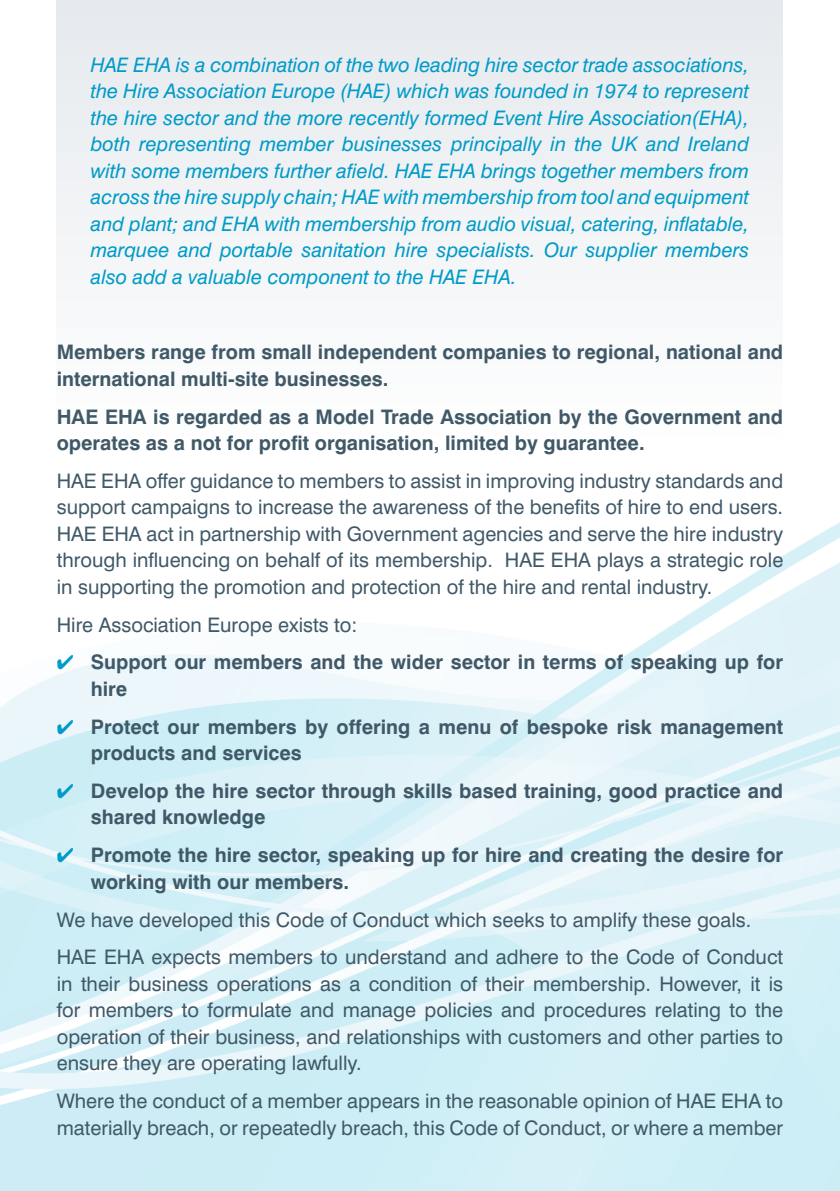
<style>
.page{position:relative;width:840px;height:1191px;background:#fff}
.page>*{position:absolute;margin:0;border:0;box-sizing:border-box;transform-origin:0 0}
.t1{font:20px/26.4px "Swiss 721 BT";color:#405968;text-align:justify}
.t2{font:italic 20px/26.4px "Swiss 721 BT";color:#009bc8;text-align:justify}
.t3{font:700 20px/26.4px "Swiss 721 BT";color:#405968}
.s1{color:#009bc8}
</style>
<div class="page">
<div style="left:57px;top:0;width:725px;height:437px;background:#e6eaee"></div>
<img style="left:0;top:223px;width:839px;height:968px">
<p class="t2" style="left:91px;top:51px;width:659px">HAE EHA is a combination of the two leading hire sector trade associations, the Hire Association Europe (HAE) which was founded in 1974 to represent the hire sector and the more recently formed Event Hire Association(EHA), both representing member businesses principally in the UK and Ireland with some members further afield. HAE EHA brings together members from across the hire supply chain; HAE with membership from tool and equipment and plant; and EHA with membership from audio visual, catering, inflatable, marquee and portable sanitation hire specialists. Our supplier members also add a valuable component to the HAE EHA.</p>
<p class="t3" style="left:57px;top:339px;width:727px">Members range from small independent companies to regional, national and international multi-site businesses.</p>
<p class="t3" style="left:57px;top:403px;width:727px">HAE EHA is regarded as a Model Trade Association by the Government and operates as a not for profit organisation, limited by guarantee.</p>
<p class="t1" style="left:57px;top:467px;width:727px">HAE EHA offer guidance to members to assist in improving industry standards and support campaigns to increase the awareness of the benefits of hire to end users.<br>HAE EHA act in partnership with Government agencies and serve the hire industry through influencing on behalf of its membership. HAE EHA plays a strategic role in supporting the promotion and protection of the hire and rental industry.</p>
<p class="t1" style="left:57px;top:611px;width:302px">Hire Association Europe exists to:</p>
<p class="t3" style="left:91px;top:649px;width:693px;text-indent:-34px"><span class="s1">✔</span> Support our members and the wider sector in terms of speaking up for hire</p>
<p class="t3" style="left:91px;top:713px;width:693px;text-indent:-34px"><span class="s1">✔</span> Protect our members by offering a menu of bespoke risk management products and services</p>
<p class="t3" style="left:91px;top:777px;width:693px;text-indent:-34px"><span class="s1">✔</span> Develop the hire sector through skills based training, good practice and shared knowledge</p>
<p class="t3" style="left:91px;top:841px;width:693px;text-indent:-34px"><span class="s1">✔</span> Promote the hire sector, speaking up for hire and creating the desire for working with our members.</p>
<p class="t1" style="left:57px;top:900px;width:727px;line-height:37.8px">We have developed this Code of Conduct which seeks to amplify these goals.<br>HAE EHA expects members to understand and adhere to the Code of Conduct</p>
<p class="t1" style="left:57px;top:970px;width:727px">in their business operations as a condition of their membership. However, it is for members to formulate and manage policies and procedures relating to the operation of their business, and relationships with customers and other parties to ensure they are operating lawfully.</p>
<p class="t1" style="left:57px;top:1087px;width:727px">Where the conduct of a member appears in the reasonable opinion of HAE EHA to materially breach, or repeatedly breach, this Code of Conduct, or where a member</p>
</div>
